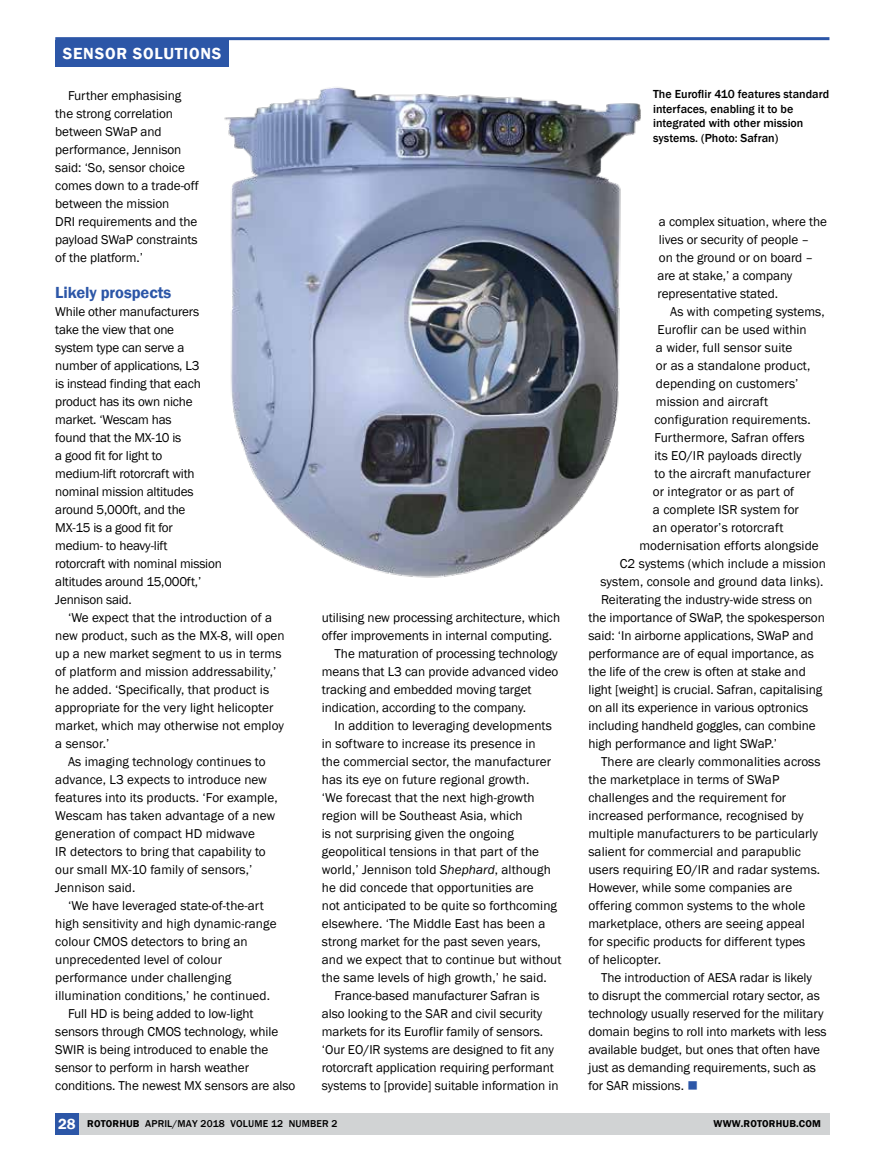
<style>
.page{position:relative;width:872px;height:1161px;background:#fff}
.page>*{position:absolute;margin:0;border:0;box-sizing:border-box;transform-origin:0 0}
.t1{font:600 31.5px "Franklin Gothic";color:#2c56a7}
.t2{font:600 16.5px "Franklin Gothic";letter-spacing:.045em;color:#fff}
.t3{font:600 16.5px "Franklin Gothic";letter-spacing:-.005em;color:#2c56a7}
.t4{font:13.2px/18px "Franklin Gothic";letter-spacing:-.005em;color:#000}
.t5{font:500 12px/14.4px "Franklin Gothic";color:#000}
.t6{font:500 10.2px "Franklin Gothic";letter-spacing:.015em;color:#000}
.t7{font:600 10.2px "Franklin Gothic";letter-spacing:.015em;color:#000}
.s1{font-style:italic}
.s2{font-weight:600;font-size:15px;color:#fff}
.s3{font-weight:600}
</style>
<div class="page">
<hr style="left:55px;top:37px;width:774px;height:3px;background:#2c56a7">
<div style="left:55px;top:40px;width:174px;height:27px;background:#2c56a7"></div>
<div style="left:55px;top:1113px;width:774px;height:21px;background:#d1d3d4"></div>
<div style="left:55px;top:1113px;width:23px;height:21px;background:#2c56a7"></div>
<img style="left:224px;top:87px;width:417px;height:491px">
<p class="t2" style="left:63px;top:43px;width:160px">SENSOR SOLUTIONS</p>
<p class="t4" style="left:55px;top:87px;width:145px;text-indent:13px">Further emphasising the strong correlation between SWaP and performance, Jennison said: ‘So, sensor choice comes down to a trade-off between the mission<br>DRI requirements and the payload SWaP constraints of the platform.’</p>
<p class="t3" style="left:55px;top:282px;width:117px">Likely prospects</p>
<p class="t4" style="left:55px;top:303px;width:168px">While other manufacturers take the view that one<br>system type can serve a number of applications, L3<br>is instead finding that each product has its own niche market. ‘Wescam has<br>found that the MX-10 is<br>a good fit for light to medium-lift rotorcraft with nominal mission altitudes around 5,000ft, and the<br>MX-15 is a good fit for medium- to heavy-lift<br>rotorcraft with nominal mission altitudes around 15,000ft,’<br>Jennison said.</p>
<p class="t4" style="left:55px;top:609px;width:231px;text-indent:13px">‘We expect that the introduction of a new product, such as the MX-8, will open up a new market segment to us in terms of platform and mission addressability,’ he added. ‘Specifically, that product is appropriate for the very light helicopter market, which may otherwise not employ a sensor.’</p>
<p class="t4" style="left:55px;top:753px;width:224px;text-indent:13px">As imaging technology continues to advance, L3 expects to introduce new features into its products. ‘For example, Wescam has taken advantage of a new generation of compact HD midwave<br>IR detectors to bring that capability to our small MX-10 family of sensors,’ Jennison said.</p>
<p class="t4" style="left:68px;top:897px;width:197px">‘We have leveraged state-of-the-art</p>
<p class="t4" style="left:55px;top:915px;width:223px">high sensitivity and high dynamic-range</p>
<p class="t4" style="left:55px;top:933px;width:194px">colour CMOS detectors to bring an</p>
<p class="t4" style="left:55px;top:951px;width:168px">unprecedented level of colour</p>
<p class="t4" style="left:55px;top:969px;width:178px">performance under challenging</p>
<p class="t4" style="left:55px;top:987px;width:216px">illumination conditions,’ he continued.</p>
<p class="t4" style="left:68px;top:1005px;width:187px">Full HD is being added to low-light</p>
<p class="t4" style="left:55px;top:1023px;width:224px">sensors through CMOS technology, while</p>
<p class="t4" style="left:55px;top:1041px;width:214px">SWIR is being introduced to enable the</p>
<p class="t4" style="left:55px;top:1059px;width:195px">sensor to perform in harsh weather</p>
<p class="t4" style="left:55px;top:1077px;width:242px">conditions. The newest MX sensors are also</p>
<p class="t5" style="left:653px;top:87px;width:177px">The Euroflir 410 features standard interfaces, enabling it to be integrated with other mission systems. (Photo: Safran)</p>
<p class="t4" style="left:322px;top:609px;width:240px">utilising new processing architecture, which</p>
<p class="t4" style="left:322px;top:627px;width:232px">offer improvements in internal computing.</p>
<p class="t4" style="left:334px;top:645px;width:225px">The maturation of processing technology</p>
<p class="t4" style="left:322px;top:663px;width:238px">means that L3 can provide advanced video</p>
<p class="t4" style="left:322px;top:681px;width:211px">tracking and embedded moving target</p>
<p class="t4" style="left:322px;top:699px;width:206px">indication, according to the company.</p>
<p class="t4" style="left:334px;top:717px;width:219px">In addition to leveraging developments</p>
<p class="t4" style="left:322px;top:735px;width:215px">in software to increase its presence in</p>
<p class="t4" style="left:322px;top:753px;width:231px">the commercial sector, the manufacturer</p>
<p class="t4" style="left:322px;top:771px;width:209px">has its eye on future regional growth.</p>
<p class="t4" style="left:322px;top:789px;width:214px">‘We forecast that the next high-growth</p>
<p class="t4" style="left:322px;top:807px;width:202px">region will be Southeast Asia, which</p>
<p class="t4" style="left:322px;top:825px;width:193px">is not surprising given the ongoing</p>
<p class="t4" style="left:322px;top:843px;width:219px">geopolitical tensions in that part of the</p>
<p class="t4" style="left:322px;top:861px;width:230px">world,’ Jennison told <span class="s1">Shephard</span>, although</p>
<p class="t4" style="left:322px;top:879px;width:213px">he did concede that opportunities are</p>
<p class="t4" style="left:322px;top:897px;width:237px">not anticipated to be quite so forthcoming</p>
<p class="t4" style="left:322px;top:915px;width:225px">elsewhere. ‘The Middle East has been a</p>
<p class="t4" style="left:322px;top:933px;width:220px">strong market for the past seven years,</p>
<p class="t4" style="left:322px;top:951px;width:241px">and we expect that to continue but without</p>
<p class="t4" style="left:322px;top:969px;width:226px">the same levels of high growth,’ he said.</p>
<p class="t4" style="left:334px;top:987px;width:206px">France-based manufacturer Safran is</p>
<p class="t4" style="left:322px;top:1005px;width:222px">also looking to the SAR and civil security</p>
<p class="t4" style="left:322px;top:1023px;width:223px">markets for its Euroflir family of sensors.</p>
<p class="t4" style="left:322px;top:1041px;width:233px">‘Our EO/IR systems are designed to fit any</p>
<p class="t4" style="left:322px;top:1059px;width:233px">rotorcraft application requiring performant</p>
<p class="t4" style="left:322px;top:1077px;width:238px">systems to [provide] suitable information in</p>
<p class="t4" style="left:657px;top:213px;width:171px">a complex situation, where the lives or security of people –<br>on the ground or on board – are at stake,’ a company representative stated.</p>
<p class="t4" style="left:670px;top:303px;width:156px">As with competing systems,</p>
<p class="t4" style="left:657px;top:321px;width:151px">Euroflir can be used within</p>
<p class="t4" style="left:656px;top:339px;width:138px">a wider, full sensor suite</p>
<p class="t4" style="left:656px;top:357px;width:156px">or as a standalone product,</p>
<p class="t4" style="left:656px;top:375px;width:144px">depending on customers’</p>
<p class="t4" style="left:656px;top:393px;width:114px">mission and aircraft</p>
<p class="t4" style="left:654px;top:411px;width:158px">configuration requirements.</p>
<p class="t4" style="left:654px;top:429px;width:152px">Furthermore, Safran offers</p>
<p class="t4" style="left:654px;top:447px;width:149px">its EO/IR payloads directly</p>
<p class="t4" style="left:654px;top:465px;width:158px">to the aircraft manufacturer</p>
<p class="t4" style="left:653px;top:483px;width:143px">or integrator or as part of</p>
<p class="t4" style="left:653px;top:501px;width:147px">a complete ISR system for</p>
<p class="t4" style="left:653px;top:519px;width:132px">an operator’s rotorcraft</p>
<p class="t4" style="left:639px;top:537px;width:181px">modernisation efforts alongside</p>
<p class="t4" style="left:620px;top:555px;width:208px">C2 systems (which include a mission</p>
<p class="t4" style="left:600px;top:573px;width:224px">system, console and ground data links).</p>
<p class="t4" style="left:601px;top:591px;width:213px">Reiterating the industry-wide stress on</p>
<p class="t4" style="left:588px;top:609px;width:238px">the importance of SWaP, the spokesperson</p>
<p class="t4" style="left:588px;top:627px;width:226px">said: ‘In airborne applications, SWaP and</p>
<p class="t4" style="left:588px;top:645px;width:227px">performance are of equal importance, as</p>
<p class="t4" style="left:588px;top:663px;width:219px">the life of the crew is often at stake and</p>
<p class="t4" style="left:588px;top:681px;width:235px">light [weight] is crucial. Safran, capitalising</p>
<p class="t4" style="left:588px;top:699px;width:221px">on all its experience in various optronics</p>
<p class="t4" style="left:588px;top:717px;width:229px">including handheld goggles, can combine</p>
<p class="t4" style="left:588px;top:735px;width:190px">high performance and light SWaP.’</p>
<p class="t4" style="left:601px;top:753px;width:221px">There are clearly commonalities across</p>
<p class="t4" style="left:588px;top:771px;width:192px">the marketplace in terms of SWaP</p>
<p class="t4" style="left:588px;top:789px;width:199px">challenges and the requirement for</p>
<p class="t4" style="left:588px;top:807px;width:216px">increased performance, recognised by</p>
<p class="t4" style="left:588px;top:825px;width:231px">multiple manufacturers to be particularly</p>
<p class="t4" style="left:588px;top:843px;width:214px">salient for commercial and parapublic</p>
<p class="t4" style="left:588px;top:861px;width:233px">users requiring EO/IR and radar systems.</p>
<p class="t4" style="left:588px;top:879px;width:205px">However, while some companies are</p>
<p class="t4" style="left:588px;top:897px;width:218px">offering common systems to the whole</p>
<p class="t4" style="left:588px;top:915px;width:218px">marketplace, others are seeing appeal</p>
<p class="t4" style="left:588px;top:933px;width:218px">for specific products for different types</p>
<p class="t4" style="left:588px;top:951px;width:74px">of helicopter.</p>
<p class="t4" style="left:601px;top:969px;width:212px">The introduction of AESA radar is likely</p>
<p class="t4" style="left:588px;top:987px;width:233px">to disrupt the commercial rotary sector, as</p>
<p class="t4" style="left:588px;top:1005px;width:237px">technology usually reserved for the military</p>
<p class="t4" style="left:588px;top:1023px;width:240px">domain begins to roll into markets with less</p>
<p class="t4" style="left:588px;top:1041px;width:233px">available budget, but ones that often have</p>
<p class="t4" style="left:588px;top:1059px;width:229px">just as demanding requirements, such as</p>
<p class="t4" style="left:588px;top:1077px;width:97px">for SAR missions.</p>
<h1 class="t1" style="left:687px;top:1066px;width:13px">▪</h1>
<p class="t6" style="left:58px;top:1117px;width:281px"><span class="s2">28</span> <span class="s3">ROTORHUB</span> APRIL/MAY 2018 VOLUME 12 NUMBER 2</p>
<p class="t7" style="left:713px;top:1117px;width:109px">WWW.ROTORHUB.COM</p>
</div>
